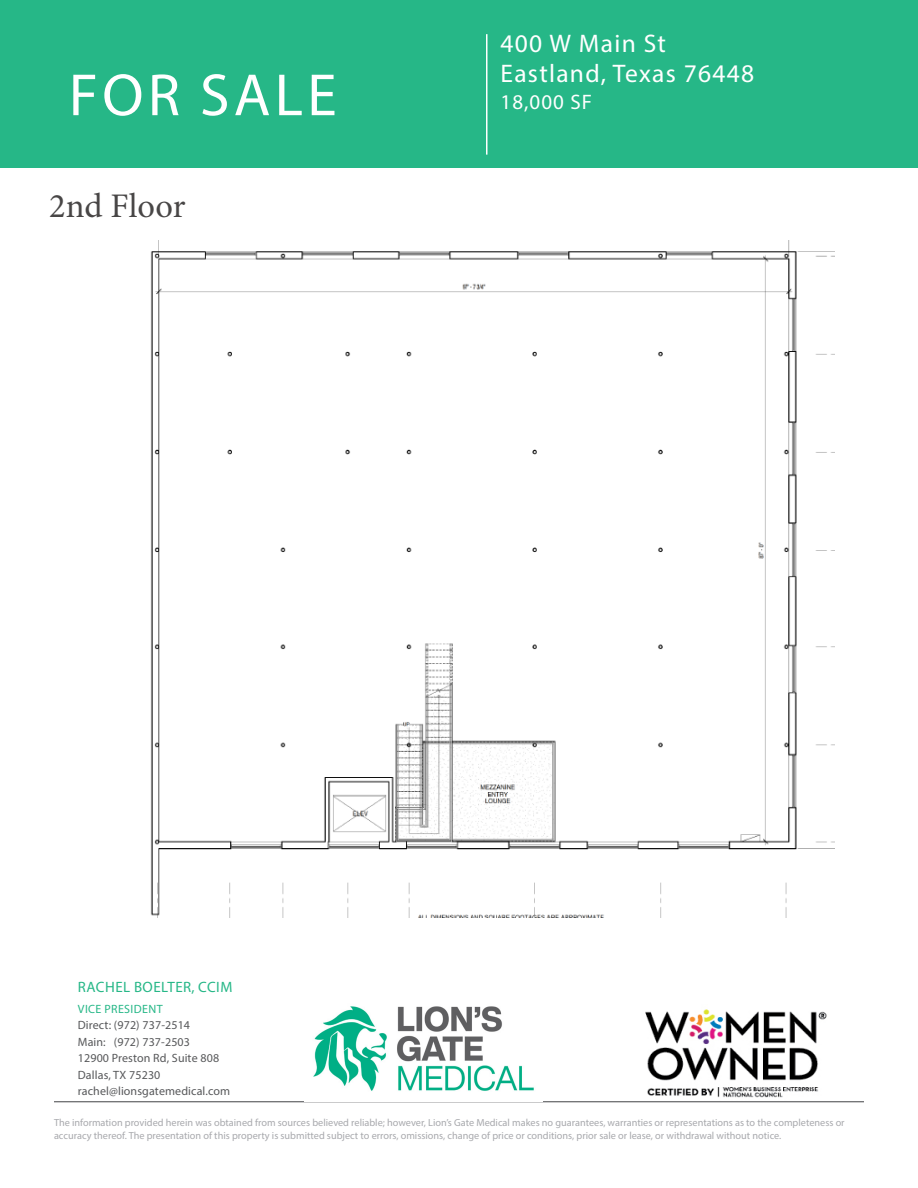
<style>
.page{position:relative;width:918px;height:1188px;background:#fff}
.page>*{position:absolute;margin:0;border:0;box-sizing:border-box;transform-origin:0 0}
.t1{font:60px "Myriad Pro";letter-spacing:.07em;color:#fff}
.t2{font:34.5px "Minion Pro";color:#484646}
.t3{font:25.5px/30px "Myriad Pro";letter-spacing:.05em;color:#fff}
.t4{font:21px "Myriad Pro";letter-spacing:.05em;color:#fff}
.t5{font:15px "Myriad Pro";letter-spacing:.03em;color:#26b787}
.t6{font:12px/16.5px "Myriad Pro";letter-spacing:.01em;color:#57585a}
.t7{font:12px "Myriad Pro";letter-spacing:.03em;color:#26b787}
.t8{font:10.2px/13.5px "Myriad Pro";color:#a8a9ad}
</style>
<div class="page">
<img style="left:150px;top:240px;width:685px;height:678px">
<div style="left:0;top:0;width:918px;height:168px;background:#26b787"></div>
<hr style="left:486px;top:34px;width:2px;height:121px;background:#fff">
<hr style="left:54px;top:1101px;width:810px;height:1px;background:#57585a">
<img style="left:313px;top:1006px;width:221px;height:85px">
<img style="left:645px;top:1009px;width:182px;height:89px">
<h1 class="t1" style="left:69px;top:58px;width:269px">FOR SALE</h1>
<p class="t2" style="left:49px;top:183px;width:138px">2nd Floor</p>
<h3 class="t3" style="left:501px;top:28px;width:255px">400 W Main St<br>Eastland, Texas 76448</h3>
<h3 class="t4" style="left:501px;top:89px;width:93px">18,000 SF</h3>
<h3 class="t5" style="left:78px;top:977px;width:156px">RACHEL BOELTER, CCIM</h3>
<p class="t7" style="left:78px;top:1001px;width:86px">VICE PRESIDENT</p>
<p class="t6" style="left:78px;top:1017px;width:154px">Direct: (972) 737-2514<br>Main: (972) 737-2503<br>12900 Preston Rd, Suite 808<br>Dallas, TX 75230 rachel@lionsgatemedical.com</p>
<p class="t8" style="left:54px;top:1115px;width:792px">The information provided herein was obtained from sources believed reliable; however, Lion’s Gate Medical makes no guarantees, warranties or representations as to the completeness or accuracy thereof. The presentation of this property is submitted subject to errors, omissions, change of price or conditions, prior sale or lease, or withdrawal without notice.</p>
</div>
